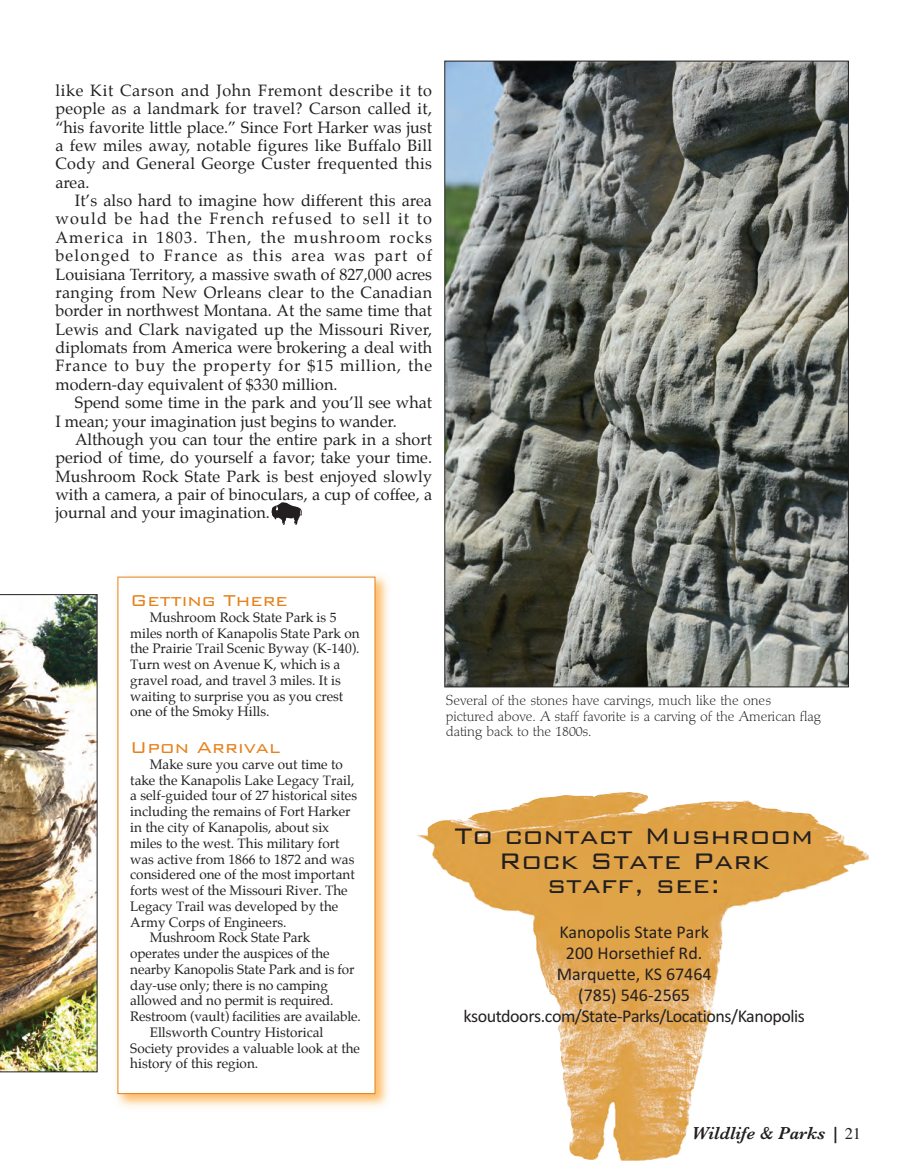
<style>
.page{position:relative;width:905px;height:1175px;background:#fff}
.page>*{position:absolute;margin:0;border:0;box-sizing:border-box;transform-origin:0 0}
.t1{font:300 30px/24.3px "Bank Gothic";color:#231f20;text-align:center}
.t2{font:300 21px "Bank Gothic";color:#e6811b}
.t3{font:18px/21px "Calibri";color:#231f20;text-align:center}
.t4{font:italic 600 18px "Baskerville";color:#231f20}
.t5{font:16.2px "Palatino";letter-spacing:.005em;color:#231f20}
.t6{font:16.2px "Palatino";letter-spacing:.075em;color:#231f20}
.t7{font:16.2px "Palatino";letter-spacing:.025em;color:#231f20}
.t8{font:16.2px "Palatino";letter-spacing:.04em;color:#231f20}
.t9{font:16.2px "Palatino";letter-spacing:.05em;color:#231f20}
.t10{font:15px/15.8px "Palton Light DTC";color:#231f20}
.t11{font:13.5px/15.8px "Palatino";color:#231f20}
.s1{font-family:"Times";font-weight:400;font-style:normal;font-size:16.5px}
</style>
<div class="page">
<img style="left:417px;top:792px;width:452px;height:368px">
<svg style="left:271px;top:502px;width:31px;height:23px"></svg>
<img style="left:0;top:594px;width:97px;height:478px">
<img style="left:116px;top:575px;width:272px;height:532px">
<div style="left:118px;top:577px;width:256px;height:516px;background:#fff"></div>
<img style="left:446px;top:63px;width:400px;height:622px">
<p class="t8" style="left:55px;top:82px;width:378px">like Kit Carson and John Fremont describe it to</p>
<p class="t5" style="left:55px;top:101px;width:378px">people as a landmark for travel? Carson called it,</p>
<p class="t5" style="left:55px;top:119px;width:378px">“his favorite little place.” Since Fort Harker was just</p>
<p class="t5" style="left:55px;top:137px;width:378px">a few miles away, notable figures like Buffalo Bill</p>
<p class="t7" style="left:55px;top:156px;width:378px">Cody and General George Custer frequented this</p>
<p class="t5" style="left:55px;top:174px;width:35px">area.</p>
<p class="t5" style="left:75px;top:193px;width:358px">It’s also hard to imagine how different this area</p>
<p class="t6" style="left:55px;top:211px;width:378px">would be had the French refused to sell it to</p>
<p class="t6" style="left:55px;top:229px;width:378px">America in 1803. Then, the mushroom rocks</p>
<p class="t6" style="left:55px;top:248px;width:378px">belonged to France as this area was part of</p>
<p class="t5" style="left:55px;top:266px;width:378px">Louisiana Territory, a massive swath of 827,000 acres</p>
<p class="t7" style="left:55px;top:284px;width:378px">ranging from New Orleans clear to the Canadian</p>
<p class="t5" style="left:55px;top:303px;width:378px">border in northwest Montana. At the same time that</p>
<p class="t5" style="left:55px;top:321px;width:378px">Lewis and Clark navigated up the Missouri River,</p>
<p class="t5" style="left:55px;top:340px;width:378px">diplomats from America were brokering a deal with</p>
<p class="t9" style="left:55px;top:358px;width:378px">France to buy the property for $15 million, the</p>
<p class="t5" style="left:55px;top:376px;width:283px">modern-day equivalent of $330 million.</p>
<p class="t5" style="left:75px;top:395px;width:358px">Spend some time in the park and you’ll see what</p>
<p class="t5" style="left:55px;top:413px;width:343px">I mean; your imagination just begins to wander.</p>
<p class="t5" style="left:75px;top:431px;width:358px">Although you can tour the entire park in a short</p>
<p class="t5" style="left:55px;top:450px;width:378px">period of time, do yourself a favor; take your time.</p>
<p class="t5" style="left:55px;top:468px;width:378px">Mushroom Rock State Park is best enjoyed slowly</p>
<p class="t5" style="left:55px;top:486px;width:378px">with a camera, a pair of binoculars, a cup of coffee, a</p>
<p class="t5" style="left:55px;top:505px;width:216px">journal and your imagination.</p>
<p class="t2" style="left:130px;top:586px;width:159px">Getting There</p>
<p class="t11" style="left:130px;top:610px;width:231px;text-indent:19px">Mushroom Rock State Park is 5 miles north of Kanapolis State Park on the Prairie Trail Scenic Byway (K-140).<br>Turn west on Avenue K, which is a gravel road, and travel 3 miles. It is waiting to surprise you as you crest one of the Smoky Hills.</p>
<p class="t2" style="left:130px;top:733px;width:151px">Upon Arrival</p>
<p class="t11" style="left:150px;top:757px;width:194px">Make sure you carve out time to</p>
<p class="t11" style="left:130px;top:773px;width:225px">take the Kanapolis Lake Legacy Trail,</p>
<p class="t11" style="left:130px;top:789px;width:228px">a self-guided tour of 27 historical sites</p>
<p class="t11" style="left:130px;top:804px;width:222px">including the remains of Fort Harker</p>
<p class="t11" style="left:130px;top:820px;width:200px">in the city of Kanapolis, about six</p>
<p class="t11" style="left:130px;top:836px;width:211px">miles to the west. This military fort</p>
<p class="t11" style="left:130px;top:852px;width:226px">was active from 1866 to 1872 and was</p>
<p class="t11" style="left:130px;top:867px;width:226px">considered one of the most important</p>
<p class="t11" style="left:130px;top:883px;width:219px">forts west of the Missouri River. The</p>
<p class="t11" style="left:130px;top:899px;width:209px">Legacy Trail was developed by the</p>
<p class="t11" style="left:130px;top:915px;width:158px">Army Corps of Engineers.</p>
<p class="t11" style="left:150px;top:930px;width:162px">Mushroom Rock State Park</p>
<p class="t11" style="left:130px;top:946px;width:201px">operates under the auspices of the</p>
<p class="t11" style="left:130px;top:962px;width:226px">nearby Kanopolis State Park and is for</p>
<p class="t11" style="left:130px;top:978px;width:199px">day-use only; there is no camping</p>
<p class="t11" style="left:130px;top:993px;width:205px">allowed and no permit is required.</p>
<p class="t11" style="left:130px;top:1009px;width:232px">Restroom (vault) facilities are available.</p>
<p class="t11" style="left:150px;top:1025px;width:175px">Ellsworth Country Historical</p>
<p class="t11" style="left:130px;top:1041px;width:231px">Society provides a valuable look at the</p>
<p class="t11" style="left:130px;top:1056px;width:129px">history of this region.</p>
<p class="t10" style="left:446px;top:693px;width:376px">Several of the stones have carvings, much like the ones pictured above. A staff favorite is a carving of the American flag dating back to the 1800s.</p>
<p class="t1" style="left:455px;top:821px;width:360px">To contact Mushroom<br>Rock State Park staff, see:</p>
<p class="t3" style="left:463px;top:921px;width:343px">Kanopolis State Park<br>200 Horsethief Rd.<br>Marquette, KS 67464<br>(785) 546-2565 ksoutdoors.com/State-Parks/Locations/Kanopolis</p>
<p class="t4" style="left:691px;top:1122px;width:171px">Wildlife &amp; Parks | <span class="s1">21</span></p>
</div>
